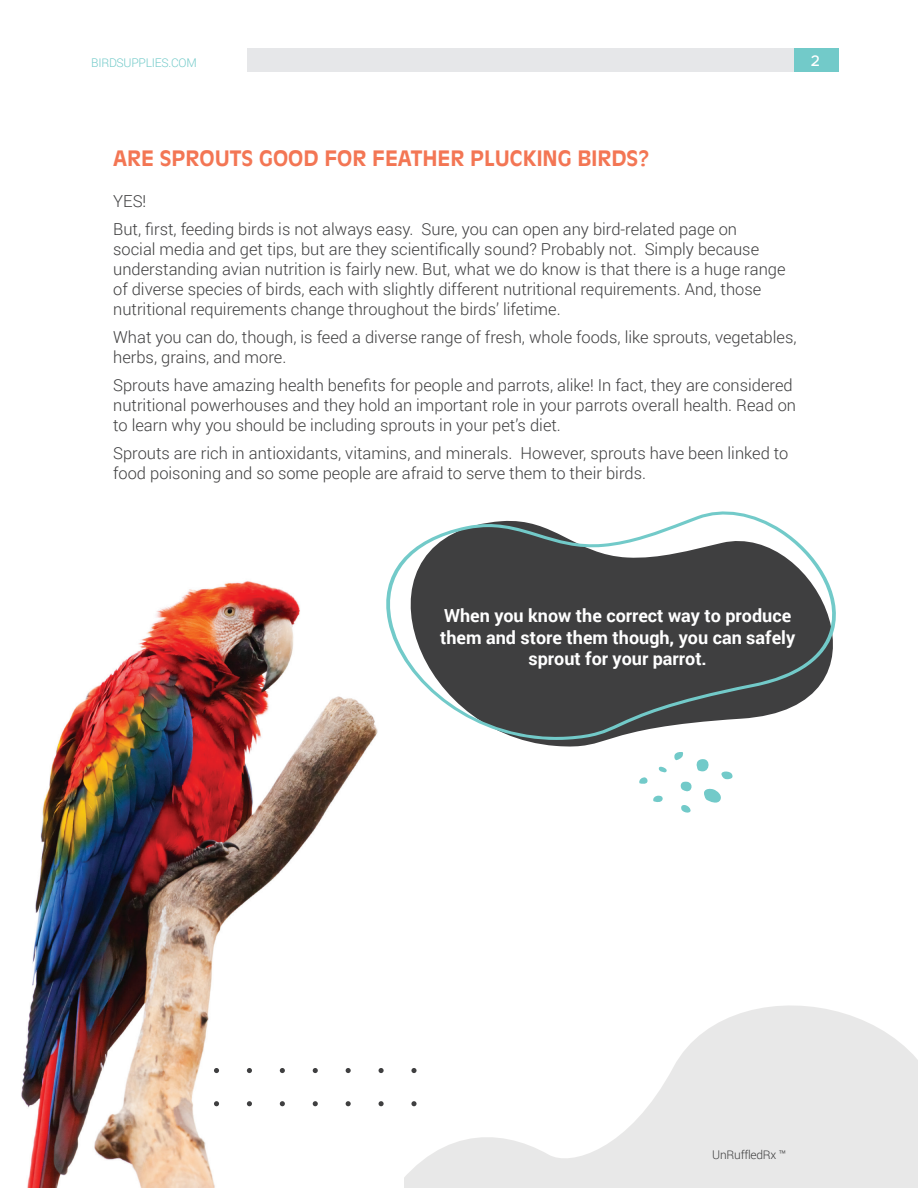
<style>
.page{position:relative;width:918px;height:1188px;background:#fff}
.page>*{position:absolute;margin:0;border:0;box-sizing:border-box;transform-origin:0 0}
.t1{font:700 21px "Antique Olive Std";color:#f37654}
.t2{font:700 18px/21.6px "Roboto";color:#fff;text-align:center}
.t3{font:300 16.5px/19.8px "Roboto";color:#3e3e3f}
.t4{font:500 15.3px "Metropolis";color:#fff}
.t5{font:300 12px "Roboto";letter-spacing:-.02em;color:#72cac9}
.t6{font:300 12px "Roboto";letter-spacing:-.02em;color:#3e3e3f}
</style>
<div class="page">
<svg style="left:404px;top:1005px;width:514px;height:183px;fill:#e8e8e8"></svg>
<img style="left:21px;top:581px;width:361px;height:607px">
<div style="left:247px;top:48px;width:547px;height:24px;background:#e6e7e9"></div>
<div style="left:794px;top:48px;width:45px;height:24px;background:#72cac9"></div>
<svg style="left:346px;top:581px;width:253px;height:169px"></svg>
<svg style="left:378px;top:511px;width:458px;height:231px;fill:#3f3f40"></svg>
<svg style="left:704px;top:788px;width:17px;height:15px"></svg>
<svg style="left:680px;top:782px;width:12px;height:10px"></svg>
<svg style="left:696px;top:759px;width:13px;height:13px"></svg>
<svg style="left:674px;top:752px;width:9px;height:8px"></svg>
<svg style="left:681px;top:805px;width:10px;height:8px"></svg>
<svg style="left:721px;top:771px;width:12px;height:9px"></svg>
<svg style="left:658px;top:766px;width:9px;height:7px"></svg>
<svg style="left:653px;top:796px;width:10px;height:6px"></svg>
<svg style="left:639px;top:777px;width:9px;height:7px"></svg>
<svg style="left:411px;top:1068px;width:6px;height:5px"></svg>
<svg style="left:411px;top:1101px;width:6px;height:5px"></svg>
<svg style="left:379px;top:1068px;width:5px;height:5px"></svg>
<svg style="left:379px;top:1101px;width:5px;height:5px"></svg>
<svg style="left:346px;top:1068px;width:5px;height:5px"></svg>
<svg style="left:346px;top:1101px;width:5px;height:5px"></svg>
<svg style="left:313px;top:1068px;width:5px;height:5px"></svg>
<svg style="left:313px;top:1101px;width:5px;height:5px"></svg>
<svg style="left:280px;top:1068px;width:5px;height:5px"></svg>
<svg style="left:280px;top:1101px;width:5px;height:5px"></svg>
<svg style="left:247px;top:1068px;width:5px;height:5px"></svg>
<svg style="left:247px;top:1101px;width:5px;height:5px"></svg>
<svg style="left:214px;top:1068px;width:5px;height:5px"></svg>
<svg style="left:214px;top:1101px;width:5px;height:5px"></svg>
<p class="t5" style="left:91px;top:54px;width:107px">BIRDSUPPLIES.COM</p>
<p class="t4" style="left:811px;top:51px;width:11px">2</p>
<p class="t1" style="left:113px;top:146px;width:538px">ARE SPROUTS GOOD FOR FEATHER PLUCKING BIRDS?</p>
<p class="t3" style="left:113px;top:187px;width:626px;line-height:28.3px">YES!<br>But, first, feeding birds is not always easy. Sure, you can open any bird-related page on</p>
<p class="t3" style="left:113px;top:239px;width:674px">social media and get tips, but are they scientifically sound? Probably not. Simply because understanding avian nutrition is fairly new. But, what we do know is that there is a huge range of diverse species of birds, each with slightly different nutritional requirements. And, those nutritional requirements change throughout the birds’ lifetime.</p>
<p class="t3" style="left:113px;top:327px;width:685px">What you can do, though, is feed a diverse range of fresh, whole foods, like sprouts, vegetables, herbs, grains, and more.</p>
<p class="t3" style="left:113px;top:375px;width:684px">Sprouts have amazing health benefits for people and parrots, alike! In fact, they are considered nutritional powerhouses and they hold an important role in your parrots overall health. Read on to learn why you should be including sprouts in your pet’s diet.</p>
<p class="t3" style="left:113px;top:443px;width:677px">Sprouts are rich in antioxidants, vitamins, and minerals. However, sprouts have been linked to food poisoning and so some people are afraid to serve them to their birds.</p>
<p class="t2" style="left:440px;top:604px;width:357px">When you know the correct way to produce them and store them though, you can safely sprout for your parrot.</p>
<p class="t6" style="left:712px;top:1147px;width:76px">UnRuffledRx ™</p>
</div>
